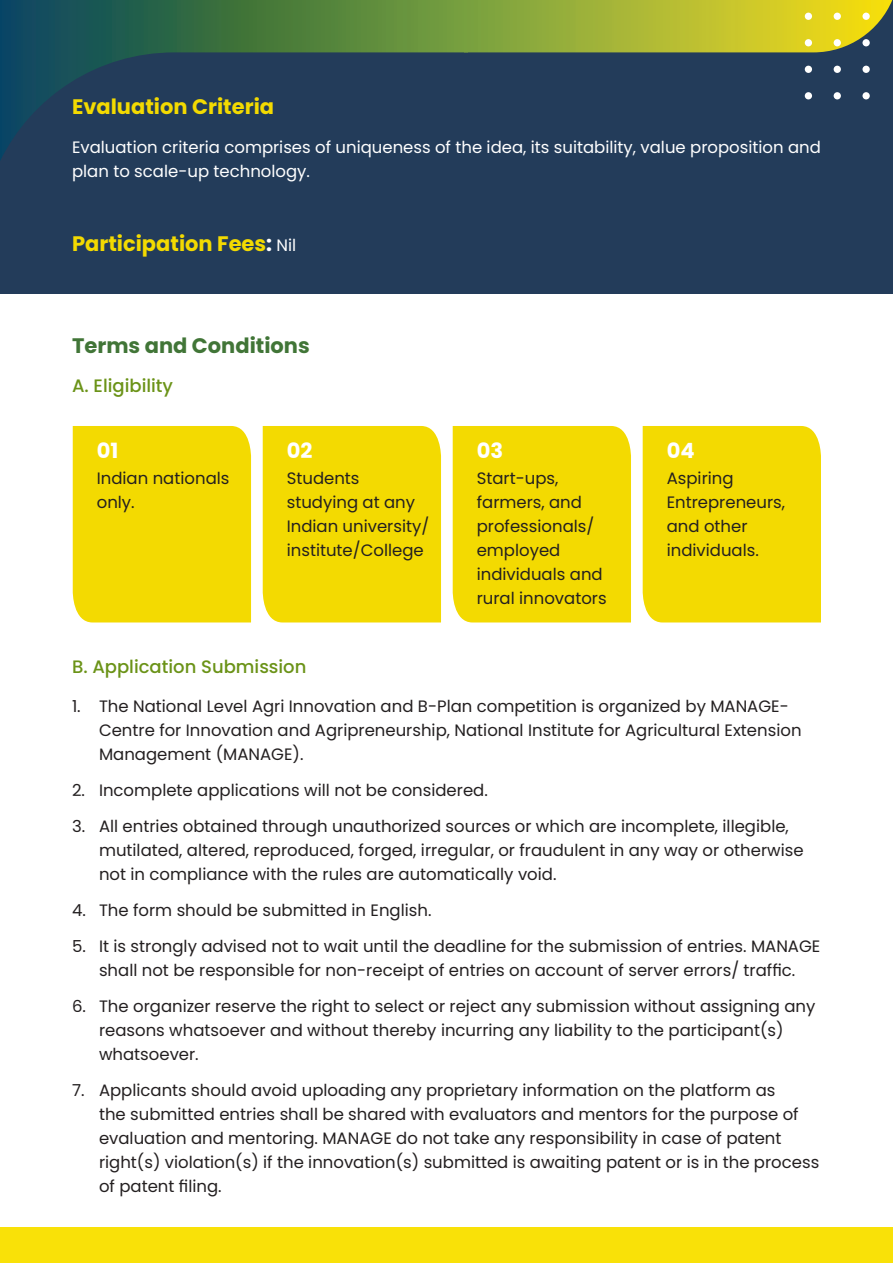
<style>
.page{position:relative;width:893px;height:1263px;background:#fff}
.page>*{position:absolute;margin:0;border:0;box-sizing:border-box;transform-origin:0 0}
.t1{font:700 21px "Poppins";color:#f3da01}
.t2{font:700 21px "Poppins";color:#417537}
.t3{font:700 21px "Poppins";color:#fff}
.t4{font:500 18px "Poppins";color:#6b9318}
.t5{font:16.5px/24px "Poppins";color:#231f20}
.t6{font:16.5px/24px "Poppins";color:#fff}
.s1{color:#fff}
.s2{font-weight:400;font-size:16.5px;color:#fff}
</style>
<div class="page">
<div style="left:0;top:0;width:893px;height:294px;background:#233c5a"></div>
<div style="left:0;top:1227px;width:893px;height:36px;background:#f9e108"></div>
<svg style="left:0;top:0;width:887px;height:161px"></svg>
<svg style="left:887px;top:0;width:6px;height:11px"></svg>
<div style="left:805px;top:13px;width:7px;height:7px;background:#fff;border-radius:50%"></div>
<div style="left:805px;top:39px;width:7px;height:7px;background:#fff;border-radius:50%"></div>
<div style="left:805px;top:66px;width:7px;height:7px;background:#fff;border-radius:50%"></div>
<div style="left:805px;top:92px;width:7px;height:7px;background:#fff;border-radius:50%"></div>
<div style="left:834px;top:13px;width:7px;height:7px;background:#fff;border-radius:50%"></div>
<div style="left:834px;top:39px;width:7px;height:7px;background:#fff;border-radius:50%"></div>
<div style="left:834px;top:66px;width:7px;height:7px;background:#fff;border-radius:50%"></div>
<div style="left:834px;top:92px;width:7px;height:7px;background:#fff;border-radius:50%"></div>
<div style="left:862px;top:13px;width:8px;height:7px;background:#fff;border-radius:50%"></div>
<div style="left:862px;top:39px;width:8px;height:7px;background:#fff;border-radius:50%"></div>
<div style="left:862px;top:66px;width:8px;height:7px;background:#fff;border-radius:50%"></div>
<div style="left:862px;top:92px;width:8px;height:7px;background:#fff;border-radius:50%"></div>
<div style="left:73px;top:426px;width:178px;height:196px;background:#f3da01"></div>
<div style="left:263px;top:426px;width:178px;height:196px;background:#f3da01"></div>
<div style="left:453px;top:426px;width:178px;height:196px;background:#f3da01"></div>
<div style="left:643px;top:426px;width:178px;height:196px;background:#f3da01"></div>
<p class="t1" style="left:72px;top:95px;width:204px">Evaluation Criteria</p>
<p class="t6" style="left:72px;top:136px;width:750px">Evaluation criteria comprises of uniqueness of the idea, its suitability, value proposition and plan to scale-up technology.</p>
<p class="t1" style="left:72px;top:231px;width:226px">Participation Fees<span class="s1">:</span> <span class="s2">Nil</span></p>
<p class="t2" style="left:72px;top:333px;width:239px">Terms and Conditions</p>
<p class="t4" style="left:72px;top:375px;width:103px">A. Eligibility</p>
<p class="t3" style="left:97px;top:438px;width:23px">01</p>
<p class="t3" style="left:287px;top:438px;width:27px">02</p>
<p class="t3" style="left:477px;top:438px;width:28px">03</p>
<p class="t3" style="left:667px;top:438px;width:29px">04</p>
<p class="t5" style="left:97px;top:466px;width:134px">Indian nationals only.</p>
<p class="t5" style="left:287px;top:466px;width:144px">Students studying at any<br>Indian university/ institute/College</p>
<p class="t5" style="left:477px;top:466px;width:131px">Start-ups, farmers, and professionals/ employed individuals and rural innovators</p>
<p class="t5" style="left:667px;top:466px;width:120px">Aspiring<br>Entrepreneurs, and other individuals.</p>
<p class="t4" style="left:72px;top:656px;width:236px">B. Application Submission</p>
<p class="t5" style="left:99px;top:694px;width:704px;text-indent:-27px">1. The National Level Agri Innovation and B-Plan competition is organized by MANAGE-<br>Centre for Innovation and Agripreneurship, National Institute for Agricultural Extension<br>Management (MANAGE).</p>
<p class="t5" style="left:72px;top:778px;width:417px">2. Incomplete applications will not be considered.</p>
<p class="t5" style="left:99px;top:814px;width:706px;text-indent:-27px">3. All entries obtained through unauthorized sources or which are incomplete, illegible, mutilated, altered, reproduced, forged, irregular, or fraudulent in any way or otherwise not in compliance with the rules are automatically void.</p>
<p class="t5" style="left:72px;top:898px;width:361px">4. The form should be submitted in English.</p>
<p class="t5" style="left:72px;top:934px;width:750px;text-align:center">5. It is strongly advised not to wait until the deadline for the submission of entries. MANAGE shall not be responsible for non-receipt of entries on account of server errors/ traffic.</p>
<p class="t5" style="left:99px;top:994px;width:718px;text-indent:-27px">6. The organizer reserve the right to select or reject any submission without assigning any reasons whatsoever and without thereby incurring any liability to the participant(s) whatsoever.</p>
<p class="t5" style="left:99px;top:1078px;width:722px;text-indent:-27px">7. Applicants should avoid uploading any proprietary information on the platform as<br>the submitted entries shall be shared with evaluators and mentors for the purpose of evaluation and mentoring. MANAGE do not take any responsibility in case of patent right(s) violation(s) if the innovation(s) submitted is awaiting patent or is in the process of patent filing.</p>
</div>
